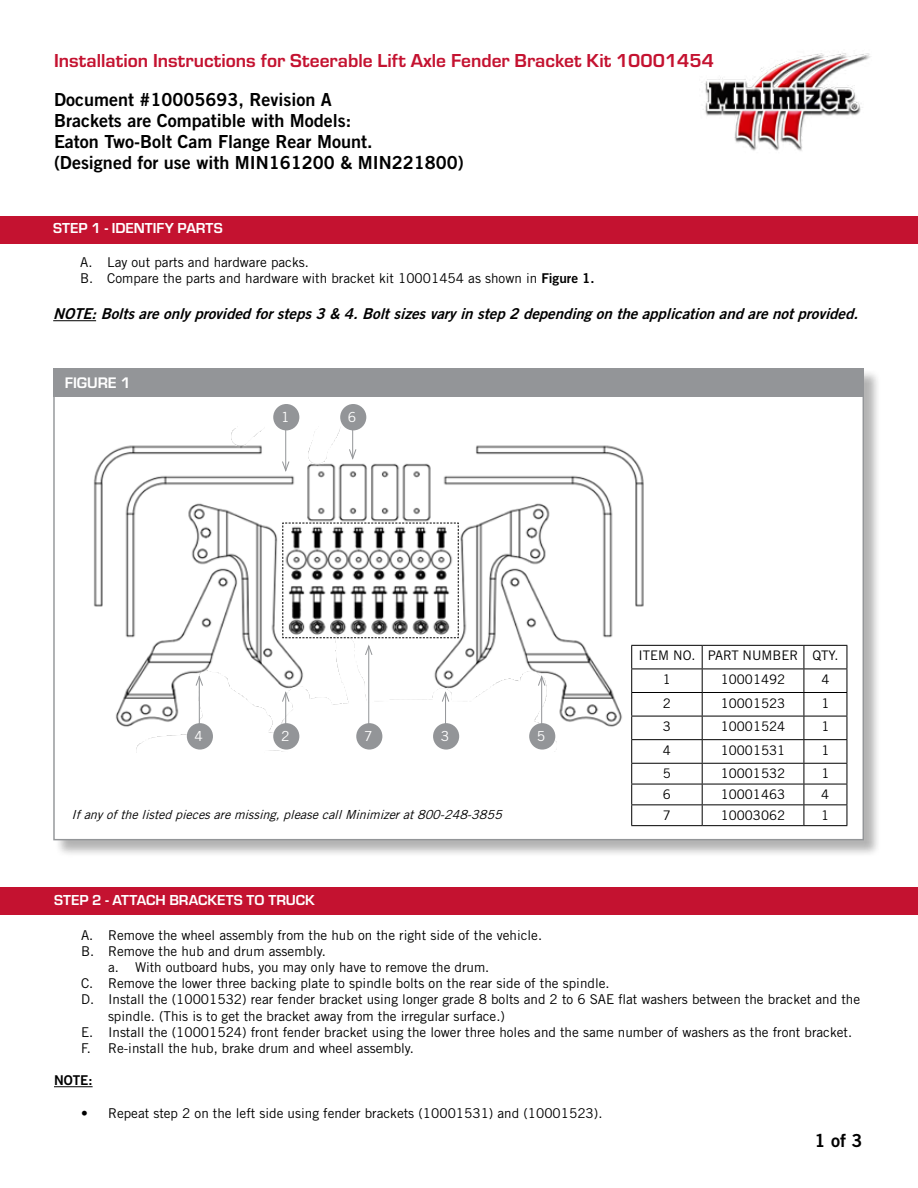
<style>
.page{position:relative;width:918px;height:1188px;background:#fff}
.page>*{position:absolute;margin:0;border:0;box-sizing:border-box;transform-origin:0 0}
.t1{font:700 19.5px "Eurostile";color:#c41230}
.t2{font:18px/21px "Trade Gothic LT Std Bd 2";color:#000}
.t3{font:700 15.9px "Eurostile";color:#fff}
.t4{font:italic 15px "Trade Gothic LT Std Bd 2";color:#000}
.t5{font:700 15px "Eurostile";color:#fff}
.t6{font:13.8px "Trade Gothic LT Std";color:#fff}
.t7{font:13.5px/16.2px "Trade Gothic LT Std";color:#000}
.t8{font:13.5px "Trade Gothic LT Std Bd 2";color:#000}
.t9{font:13.2px/23.5px "Trade Gothic LT Std";color:#000}
.t10{font:italic 12.45px "Trade Gothic LT Std";color:#000}
.s1{font-family:"Trade Gothic LT Std Bd 2"}
</style>
<div class="page">
<div style="left:54px;top:369px;width:827px;height:489px;background:#000;opacity:.3"></div>
<div style="left:54px;top:369px;width:809px;height:471px;background:#fff"></div>
<div style="left:0;top:216px;width:918px;height:28px;background:#c41230"></div>
<div style="left:0;top:887px;width:918px;height:28px;background:#c41230"></div>
<hr style="left:53px;top:320px;width:43px;height:1px;background:#000">
<hr style="left:54px;top:1086px;width:39px;height:1px;background:#000">
<img style="left:93px;top:427px;width:568px;height:326px">
<div style="left:53px;top:368px;width:811px;height:29px;background:#939598"></div>
<img style="left:703px;top:53px;width:168px;height:98px">
<svg style="left:282px;top:522px;width:177px;height:116px"></svg>
<div style="left:273px;top:404px;width:26px;height:26px;background:#939598;border-radius:50%"></div>
<div style="left:340px;top:404px;width:26px;height:26px;background:#939598;border-radius:50%"></div>
<div style="left:433px;top:723px;width:26px;height:27px;background:#939598;border-radius:50%"></div>
<div style="left:273px;top:723px;width:26px;height:27px;background:#939598;border-radius:50%"></div>
<div style="left:356px;top:723px;width:26px;height:27px;background:#939598;border-radius:50%"></div>
<div style="left:529px;top:723px;width:26px;height:27px;background:#939598;border-radius:50%"></div>
<div style="left:187px;top:723px;width:26px;height:27px;background:#939598;border-radius:50%"></div>
<hr style="left:631px;top:645px;width:71px;height:1px;background:#000">
<hr style="left:702px;top:645px;width:102px;height:1px;background:#000">
<hr style="left:804px;top:645px;width:43px;height:1px;background:#000">
<hr style="left:631px;top:669px;width:71px;height:1px;background:#000">
<hr style="left:702px;top:669px;width:102px;height:1px;background:#000">
<hr style="left:804px;top:669px;width:43px;height:1px;background:#000">
<hr style="left:631px;top:692px;width:71px;height:1px;background:#000">
<hr style="left:702px;top:692px;width:102px;height:1px;background:#000">
<hr style="left:804px;top:692px;width:43px;height:1px;background:#000">
<hr style="left:631px;top:716px;width:71px;height:1px;background:#000">
<hr style="left:702px;top:716px;width:102px;height:1px;background:#000">
<hr style="left:804px;top:716px;width:43px;height:1px;background:#000">
<hr style="left:631px;top:739px;width:71px;height:1px;background:#000">
<hr style="left:702px;top:739px;width:102px;height:1px;background:#000">
<hr style="left:804px;top:739px;width:43px;height:1px;background:#000">
<hr style="left:631px;top:763px;width:71px;height:1px;background:#000">
<hr style="left:702px;top:763px;width:102px;height:1px;background:#000">
<hr style="left:804px;top:763px;width:43px;height:1px;background:#000">
<hr style="left:631px;top:784px;width:71px;height:1px;background:#000">
<hr style="left:702px;top:784px;width:102px;height:1px;background:#000">
<hr style="left:804px;top:784px;width:43px;height:1px;background:#000">
<hr style="left:631px;top:804px;width:71px;height:1px;background:#000">
<svg style="left:631px;top:646px;width:1px;height:179px"></svg>
<hr style="left:702px;top:804px;width:102px;height:1px;background:#000">
<svg style="left:702px;top:646px;width:1px;height:179px"></svg>
<hr style="left:804px;top:804px;width:43px;height:1px;background:#000">
<svg style="left:804px;top:646px;width:1px;height:179px"></svg>
<svg style="left:847px;top:646px;width:1px;height:179px"></svg>
<hr style="left:631px;top:825px;width:71px;height:1px;background:#000">
<hr style="left:702px;top:825px;width:102px;height:1px;background:#000">
<hr style="left:804px;top:825px;width:43px;height:1px;background:#000">
<hr style="left:285px;top:425px;width:1px;height:46px;background:#939598">
<svg style="left:282px;top:461px;width:8px;height:12px"></svg>
<hr style="left:352px;top:425px;width:1px;height:33px;background:#939598">
<svg style="left:349px;top:448px;width:8px;height:12px"></svg>
<hr style="left:445px;top:693px;width:1px;height:33px;background:#939598">
<svg style="left:441px;top:691px;width:9px;height:11px"></svg>
<hr style="left:285px;top:693px;width:1px;height:33px;background:#939598">
<svg style="left:282px;top:691px;width:8px;height:11px"></svg>
<hr style="left:368px;top:646px;width:1px;height:80px;background:#939598">
<svg style="left:365px;top:644px;width:8px;height:12px"></svg>
<hr style="left:541px;top:677px;width:1px;height:49px;background:#939598">
<svg style="left:538px;top:675px;width:8px;height:11px"></svg>
<hr style="left:199px;top:677px;width:1px;height:49px;background:#939598">
<svg style="left:195px;top:675px;width:8px;height:11px"></svg>
<h1 class="t1" style="left:54px;top:47px;width:662px">Installation Instructions for Steerable Lift Axle Fender Bracket Kit 10001454</h1>
<h2 class="t2" style="left:54px;top:89px;width:411px">Document #10005693, Revision A<br>Brackets are Compatible with Models:<br>Eaton Two-Bolt Cam Flange Rear Mount.<br>(Designed for use with MIN161200 &amp; MIN221800)</h2>
<p class="t5" style="left:53px;top:217px;width:171px">STEP 1 - IDENTIFY PARTS</p>
<p class="t7" style="left:80px;top:254px;width:516px">A. Lay out parts and hardware packs.<br>B. Compare the parts and hardware with bracket kit 10001454 as shown in <span class="s1">Figure 1.</span></p>
<p class="t4" style="left:53px;top:305px;width:811px">NOTE:Boltsareonlyprovidedforsteps3 &amp; 4.Boltsizesvaryinstep2 dependingontheapplicationandarenotprovided.</p>
<p class="t3" style="left:65px;top:371px;width:67px">FIGURE 1</p>
<p class="t6" style="left:281px;top:409px;width:10px">1</p>
<p class="t6" style="left:348px;top:409px;width:10px">6</p>
<p class="t6" style="left:195px;top:728px;width:10px">4</p>
<p class="t6" style="left:281px;top:728px;width:10px">2</p>
<p class="t6" style="left:364px;top:728px;width:10px">7</p>
<p class="t6" style="left:441px;top:728px;width:10px">3</p>
<p class="t6" style="left:537px;top:728px;width:10px">5</p>
<p class="t9" style="left:663px;top:644px;width:177px;text-indent:-25px">ITEM NO. PART NUMBER QTY.<br>1</p>
<p class="t9" style="left:721px;top:667px;width:66px">10001492</p>
<p class="t9" style="left:821px;top:667px;width:10px">4</p>
<p class="t9" style="left:663px;top:691px;width:10px">2</p>
<p class="t9" style="left:721px;top:691px;width:66px">10001523</p>
<p class="t9" style="left:821px;top:691px;width:10px">1</p>
<p class="t9" style="left:663px;top:715px;width:10px">3</p>
<p class="t9" style="left:721px;top:715px;width:66px">10001524</p>
<p class="t9" style="left:821px;top:715px;width:10px">1</p>
<p class="t9" style="left:663px;top:738px;width:10px">4</p>
<p class="t9" style="left:721px;top:738px;width:66px">10001531</p>
<p class="t9" style="left:821px;top:738px;width:10px">1</p>
<p class="t9" style="left:663px;top:762px;width:10px">5</p>
<p class="t9" style="left:721px;top:762px;width:66px">10001532</p>
<p class="t9" style="left:821px;top:762px;width:10px">1</p>
<p class="t9" style="left:663px;top:783px;width:10px">6</p>
<p class="t9" style="left:721px;top:783px;width:66px">10001463</p>
<p class="t9" style="left:821px;top:783px;width:10px">4</p>
<p class="t10" style="left:72px;top:807px;width:436px">Ifanyofthelistedpiecesaremissing,pleasecallMinimizerat800-248-3855</p>
<p class="t9" style="left:663px;top:803px;width:10px">7</p>
<p class="t9" style="left:721px;top:803px;width:66px">10003062</p>
<p class="t9" style="left:821px;top:803px;width:10px">1</p>
<p class="t5" style="left:54px;top:890px;width:262px">STEP 2 - ATTACH BRACKETS TO TRUCK</p>
<p class="t7" style="left:81px;top:927px;width:463px">A. Remove the wheel assembly from the hub on the right side of the vehicle.</p>
<p class="t7" style="left:81px;top:943px;width:246px">B. Remove the hub and drum assembly.</p>
<p class="t7" style="left:108px;top:959px;width:383px">a. With outboard hubs, you may only have to remove the drum.</p>
<p class="t7" style="left:81px;top:975px;width:530px">C. Remove the lower three backing plate to spindle bolts on the rear side of the spindle.</p>
<p class="t7" style="left:81px;top:991px;width:781px">D. Install the (10001532) rear fender bracket using longer grade 8 bolts and 2 to 6 SAE flat washers between the bracket and the</p>
<p class="t7" style="left:108px;top:1008px;width:399px">spindle. (This is to get the bracket away from the irregular surface.)</p>
<p class="t7" style="left:81px;top:1024px;width:773px">E. Install the (10001524) front fender bracket using the lower three holes and the same number of washers as the front bracket.</p>
<p class="t7" style="left:81px;top:1040px;width:335px">F. Re-install the hub, brake drum and wheel assembly.</p>
<p class="t8" style="left:54px;top:1072px;width:40px">NOTE:</p>
<p class="t7" style="left:81px;top:1105px;width:523px">• Repeat step 2 on the left side using fender brackets (10001531) and (10001523).</p>
<h2 class="t2" style="left:815px;top:1130px;width:49px">1 of 3</h2>
</div>
